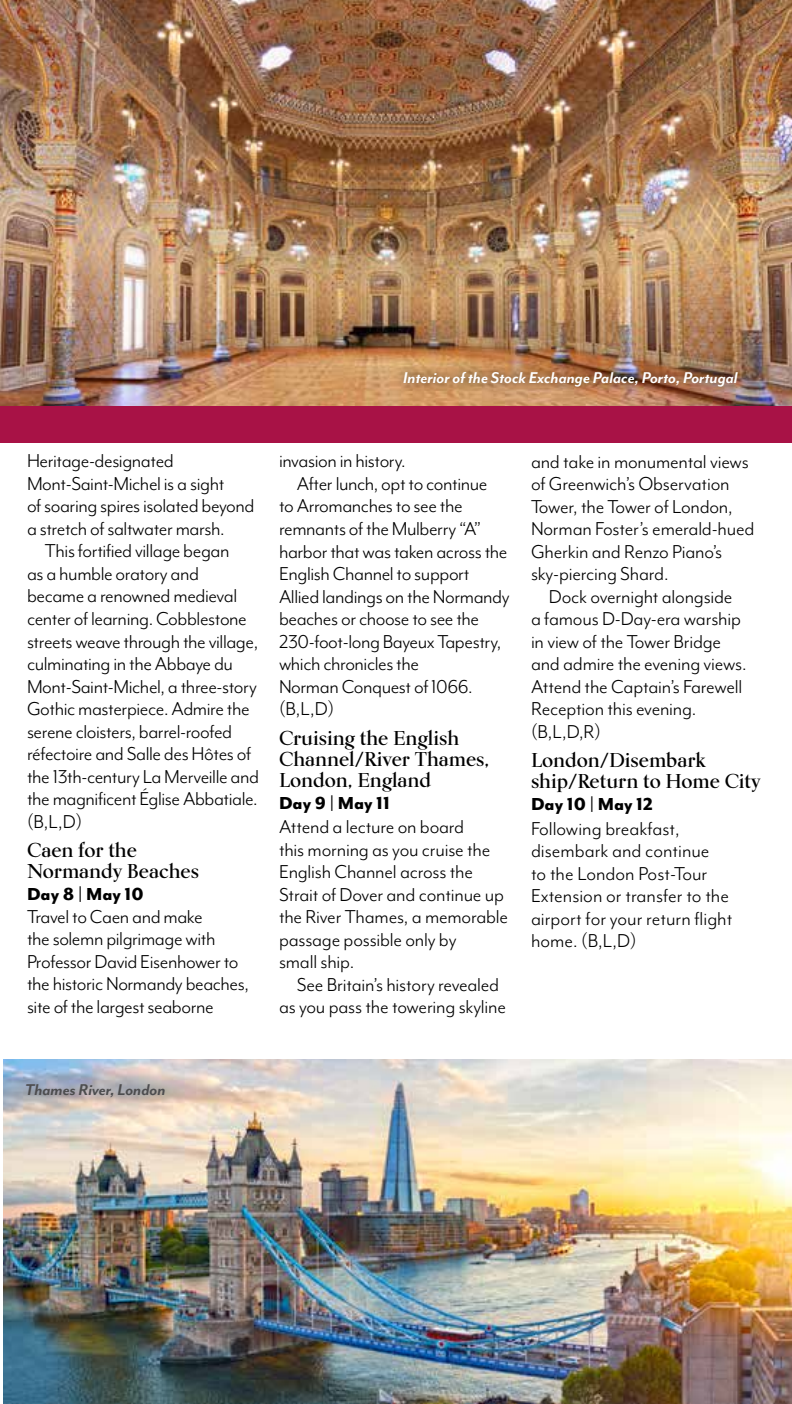
<style>
.page{position:relative;width:792px;height:1404px;background:#fff}
.page>*{position:absolute;margin:0;border:0;box-sizing:border-box;transform-origin:0 0}
.t1{font:21.6px/22.6px "Mr Eaves Mod OT";letter-spacing:-.02em;color:#000}
.t2{font:21.6px/22.6px "Mr Eaves Mod OT";color:#000}
.t3{font:700 20px/21px "Kumlien Pro";color:#000}
.t4{font:800 20px "Mr Eaves Mod OT";color:#000}
.t5{font:italic 700 18px "Mr Eaves Mod OT";letter-spacing:-.005em;color:#fff}
.t6{font:italic 700 18px "Mr Eaves Mod OT";letter-spacing:-.005em;color:#4d4d4f}
</style>
<div class="page">
<img style="left:0;top:0;width:792px;height:406px">
<img style="left:3px;top:1059px;width:789px;height:345px">
<div style="left:0;top:406px;width:792px;height:37px;background:#a81246"></div>
<div style="left:394px;top:360px;width:354px;height:36px;background:#000;opacity:.75"></div>
<p class="t5" style="left:403px;top:368px;width:336px">Interior of the Stock Exchange Palace, Porto, Portugal</p>
<p class="t1" style="left:27px;top:450px;width:229px">Heritage‑designated<br>Mont‑Saint‑Michel is a sight<br>of soaring spires isolated beyond a stretch of saltwater marsh.</p>
<p class="t1" style="left:27px;top:540px;width:234px;text-indent:18px">This fortified village began<br>as a humble oratory and became a renowned medieval center of learning. Cobblestone streets weave through the village, culminating in the Abbaye du<br>Mont‑Saint‑Michel, a three‑story<br>Gothic masterpiece. Admire the serene cloisters, barrel-roofed réfectoire and Salle des Hôtes of the 13th‑century La Merveille and the magnificent Église Abbatiale. (B,L,D)</p>
<p class="t3" style="left:27px;top:840px;width:174px">Caen for the<br>Normandy Beaches</p>
<p class="t4" style="left:27px;top:883px;width:118px">Day 8 | May 10</p>
<p class="t1" style="left:27px;top:905px;width:223px">Travel to Caen and make<br>the solemn pilgrimage with<br>Professor David Eisenhower to the historic Normandy beaches, site of the largest seaborne</p>
<p class="t1" style="left:279px;top:450px;width:128px">invasion in history.</p>
<p class="t1" style="left:297px;top:472px;width:192px">After lunch, opt to continue</p>
<p class="t1" style="left:279px;top:495px;width:185px">to Arromanches to see the</p>
<p class="t1" style="left:279px;top:517px;width:204px">remnants of the Mulberry “A”</p>
<p class="t1" style="left:279px;top:540px;width:230px">harbor that was taken across the</p>
<p class="t1" style="left:279px;top:562px;width:192px">English Channel to support</p>
<p class="t1" style="left:279px;top:585px;width:232px">Allied landings on the Normandy</p>
<p class="t1" style="left:279px;top:607px;width:202px">beaches or choose to see the</p>
<p class="t1" style="left:279px;top:630px;width:224px">230-foot‑long Bayeux Tapestry,</p>
<p class="t1" style="left:279px;top:652px;width:142px">which chronicles the</p>
<p class="t1" style="left:279px;top:675px;width:195px">Norman Conquest of 1066.</p>
<p class="t1" style="left:279px;top:697px;width:57px">(B,L,D)</p>
<p class="t3" style="left:279px;top:727px;width:212px">Cruising the English<br>Channel/River Thames,<br>London, England</p>
<p class="t4" style="left:279px;top:791px;width:113px">Day 9 | May 11</p>
<p class="t1" style="left:279px;top:815px;width:231px">Attend a lecture on board<br>this morning as you cruise the<br>English Channel across the<br>Strait of Dover and continue up the River Thames, a memorable passage possible only by<br>small ship.</p>
<p class="t1" style="left:279px;top:973px;width:229px;text-align:center">See Britain’s history revealed<br>as you pass the towering skyline</p>
<p class="t1" style="left:531px;top:450px;width:225px">and take in monumental views of Greenwich’s Observation<br>Tower, the Tower of London,<br>Norman Foster’s emerald‑hued<br>Gherkin and Renzo Piano’s sky‑piercing Shard.</p>
<p class="t1" style="left:531px;top:585px;width:217px;text-indent:18px">Dock overnight alongside a famous D-Day-era warship in view of the Tower Bridge and admire the evening views.<br>Attend the Captain’s Farewell<br>Reception this evening. (B,L,D,R)</p>
<p class="t3" style="left:531px;top:750px;width:231px">London/Disembark ship/Return to Home City</p>
<p class="t4" style="left:531px;top:793px;width:123px">Day 10 | May 12</p>
<p class="t2" style="left:531px;top:817px;width:203px">Following breakfast, disembark and continue<br>to the London Post‑Tour<br>Extension or transfer to the airport for your return flight home. (B,L,D)</p>
<p class="t6" style="left:25px;top:1080px;width:142px">Thames River, London</p>
</div>
